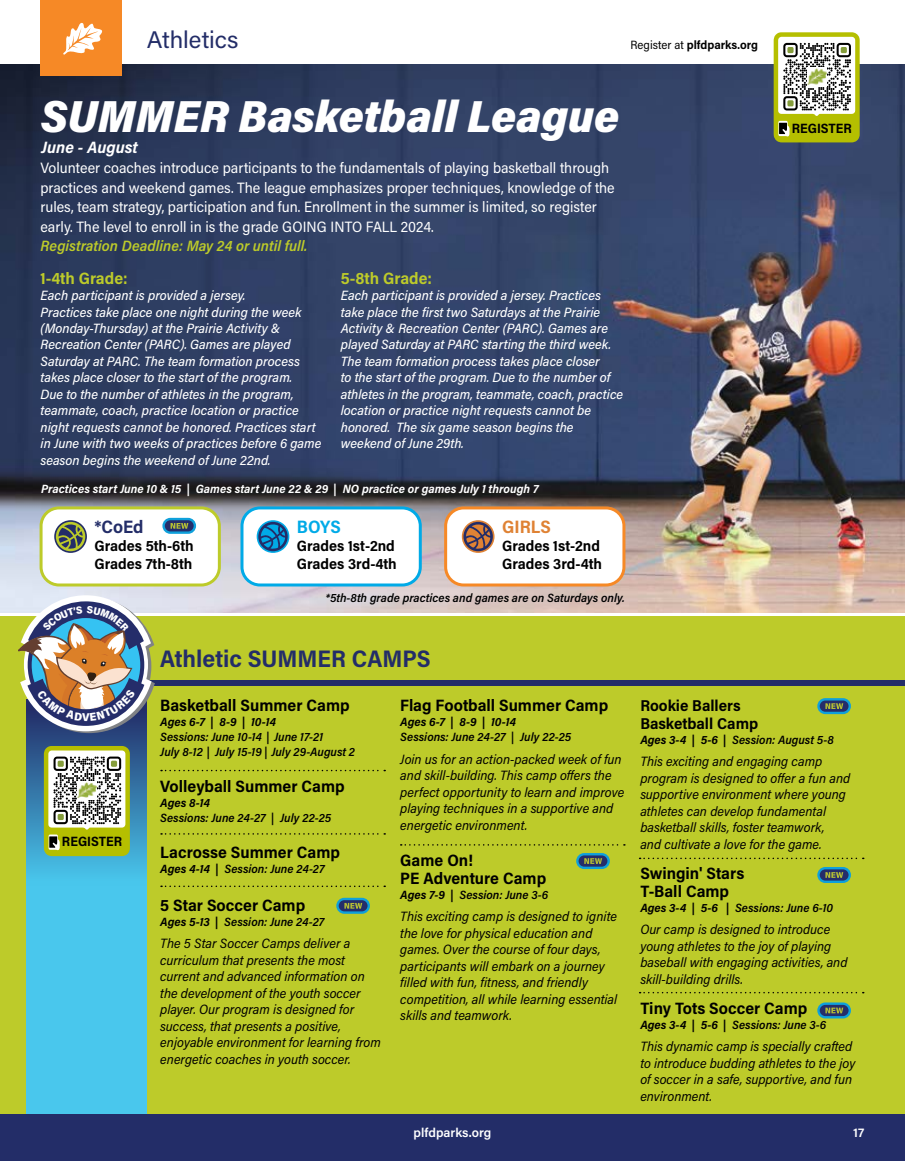
<style>
.page{position:relative;width:905px;height:1161px;background:#fff}
.page>*{position:absolute;margin:0;border:0;box-sizing:border-box;transform-origin:0 0}
.t1{font:italic 900 45px "Acumin Pro Semi Cond";color:#fff}
.t2{font:700 24px "Acumin Pro Semi Cond";color:#232d68}
.t3{font:24px "Acumin Pro";color:#232d68}
.t4{font:700 18px "Acumin Pro Semi Cond";letter-spacing:.005em;color:#df8234}
.t5{font:700 18px "Acumin Pro Semi Cond";color:#232d68}
.t6{font:700 18px "Acumin Pro Semi Cond";color:#00aae7}
.t7{font:700 16.5px/18px "Acumin Pro Semi Cond";color:#000}
.t8{font:700 16.5px "Acumin Pro Semi Cond";color:#bdcb2a}
.t9{font:italic 700 16.5px "Acumin Pro Semi Cond";color:#fff}
.t10{font:700 15.75px/18px "Acumin Pro Semi Cond";color:#000}
.t11{font:15px/19.5px "Acumin Pro Semi Cond";color:#fff}
.t12{font:700 15px/18px "Acumin Pro Semi Cond";color:#000}
.t13{font:italic 600 15px "Acumin Pro Semi Cond";color:#bdcb2a}
.t14{font:italic 13.5px/16.5px "Acumin Pro Semi Cond";color:#000}
.t15{font:italic 500 13.5px/16.5px "Acumin Pro Semi Cond";color:#fff}
.t16{font:13.5px "Acumin Variable Concept";color:#000}
.t17{font:600 12.75px "Acumin Pro";color:#fff}
.t18{font:italic 600 12px/15px "Acumin Pro Semi Cond";color:#000}
.t19{font:italic 700 12px "Acumin Pro Semi Cond";color:#fff}
.t20{font:italic 700 12px "Acumin Pro Semi Cond";color:#000}
.t21{font:700 12px "Acumin Pro Semi Cond";color:#000}
.s1{font-weight:400}
.s2{font-weight:700}
</style>
<div class="page">
<div style="left:0;top:616px;width:904px;height:510px;background:#bdcb2a"></div>
<img style="left:0;top:64px;width:904px;height:549px">
<div style="left:40px;top:0;width:82px;height:76px;background:#f68926"></div>
<svg style="left:63px;top:23px;width:39px;height:32px"></svg>
<div style="left:141px;top:681px;width:763px;height:5px;background:#232d68"></div>
<div style="left:26px;top:886px;width:120px;height:228px;background:#49c7ed"></div>
<div style="left:242px;top:508px;width:178px;height:77px;background:#fff;border-radius:18px"></div>
<div style="left:240px;top:506px;width:182px;height:80px;border:3px solid #00aae7;border-radius:18px"></div>
<svg style="left:257px;top:520px;width:32px;height:33px"></svg>
<svg style="left:258px;top:522px;width:30px;height:29px"></svg>
<div style="left:445px;top:508px;width:179px;height:77px;background:#fff;border-radius:18px"></div>
<div style="left:444px;top:506px;width:181px;height:80px;border:3px solid #f68926;border-radius:18px"></div>
<svg style="left:462px;top:520px;width:32px;height:33px"></svg>
<svg style="left:463px;top:522px;width:30px;height:29px"></svg>
<svg style="left:161px;top:770px;width:224px;height:1px"></svg>
<svg style="left:161px;top:833px;width:224px;height:2px"></svg>
<svg style="left:161px;top:886px;width:224px;height:1px"></svg>
<svg style="left:401px;top:844px;width:224px;height:2px"></svg>
<svg style="left:639px;top:858px;width:224px;height:1px"></svg>
<svg style="left:639px;top:992px;width:224px;height:1px"></svg>
<div style="left:818px;top:699px;width:31px;height:14px;background:#252d6a;border-radius:7px"></div>
<div style="left:817px;top:698px;width:33px;height:16px;border:2px solid #0fa0db;border-radius:7px"></div>
<svg style="left:825px;top:703px;width:18px;height:6px"></svg>
<div style="left:337px;top:899px;width:32px;height:14px;background:#252d6a;border-radius:7px"></div>
<div style="left:336px;top:898px;width:34px;height:16px;border:2px solid #0fa0db;border-radius:7px"></div>
<svg style="left:344px;top:903px;width:18px;height:6px"></svg>
<div style="left:577px;top:854px;width:31px;height:14px;background:#252d6a;border-radius:7px"></div>
<div style="left:576px;top:853px;width:33px;height:16px;border:2px solid #0fa0db;border-radius:7px"></div>
<svg style="left:584px;top:858px;width:18px;height:6px"></svg>
<div style="left:818px;top:868px;width:31px;height:14px;background:#252d6a;border-radius:7px"></div>
<div style="left:817px;top:867px;width:33px;height:16px;border:2px solid #0fa0db;border-radius:7px"></div>
<svg style="left:825px;top:872px;width:18px;height:6px"></svg>
<svg style="left:818px;top:1004px;width:31px;height:13px"></svg>
<div style="left:817px;top:1002px;width:33px;height:16px;border:2px solid #0fa0db;border-radius:7px"></div>
<svg style="left:825px;top:1008px;width:18px;height:5px"></svg>
<div style="left:0;top:1114px;width:904px;height:47px;background:#232d68"></div>
<div style="left:41px;top:508px;width:178px;height:77px;background:#fff;border-radius:18px"></div>
<div style="left:40px;top:506px;width:181px;height:80px;border:3px solid #bdcb2a;border-radius:18px"></div>
<svg style="left:54px;top:520px;width:33px;height:33px"></svg>
<svg style="left:56px;top:522px;width:29px;height:29px"></svg>
<div style="left:164px;top:519px;width:31px;height:14px;background:#252d6a;border-radius:7px"></div>
<div style="left:162px;top:518px;width:34px;height:16px;border:2px solid #0fa0db;border-radius:7px"></div>
<svg style="left:170px;top:523px;width:18px;height:6px"></svg>
<svg style="left:773px;top:32px;width:86px;height:110px"></svg>
<img style="left:807px;top:67px;width:19px;height:19px">
<svg style="left:18px;top:595px;width:137px;height:291px"></svg>
<h2 class="t3" style="left:147px;top:23px;width:93px">Athletics</h2>
<p class="t21" style="left:630px;top:36px;width:129px"><span class="s1">Register at</span> plfdparks.org</p>
<h1 class="t1" style="left:40px;top:85px;width:580px">SUMMER Basketball League</h1>
<p class="t9" style="left:41px;top:136px;width:98px">June - August</p>
<p class="t11" style="left:40px;top:158px;width:575px">Volunteer coaches introduce participants to the fundamentals of playing basketball through practices and weekend games. The league emphasizes proper techniques, knowledge of the rules, team strategy, participation and fun. Enrollment in the summer is limited, so register early. The level to enroll in is the grade GOING INTO FALL 2024.</p>
<p class="t13" style="left:40px;top:235px;width:268px">Registration Deadline: May 24 or until full.</p>
<p class="t8" style="left:40px;top:266px;width:89px">1-4th Grade:</p>
<p class="t15" style="left:40px;top:286px;width:282px">Each participant is provided a jersey.<br>Practices take place one night during the week (Monday-Thursday) at the Prairie Activity &amp; Recreation Center (PARC). Games are played Saturday at PARC. The team formation process takes place closer to the start of the program.<br>Due to the number of athletes in the program, teammate, coach, practice location or practice night requests cannot be honored. Practices start in June with two weeks of practices before 6 game season begins the weekend of June 22nd.</p>
<p class="t8" style="left:341px;top:266px;width:93px">5-8th Grade:</p>
<p class="t15" style="left:341px;top:286px;width:284px">Each participant is provided a jersey. Practices take place the first two Saturdays at the Prairie Activity &amp; Recreation Center (PARC). Games are played Saturday at PARC starting the third week.<br>The team formation process takes place closer<br>to the start of the program. Due to the number of athletes in the program, teammate, coach, practice location or practice night requests cannot be honored. The six game season begins the weekend of June 29th.</p>
<p class="t19" style="left:41px;top:480px;width:499px">Practices start June 10 &amp; 15 | Games start June 22 &amp; 29 | NO practice or games July 1 through 7</p>
<h3 class="t5" style="left:94px;top:515px;width:51px">*CoEd</h3>
<p class="t12" style="left:94px;top:537px;width:101px">Grades 5th-6th<br>Grades 7th-8th</p>
<h3 class="t6" style="left:297px;top:515px;width:45px">BOYS</h3>
<p class="t12" style="left:297px;top:537px;width:101px">Grades 1st-2nd<br>Grades 3rd-4th</p>
<h3 class="t4" style="left:502px;top:515px;width:50px">GIRLS</h3>
<p class="t12" style="left:502px;top:537px;width:101px">Grades 1st-2nd<br>Grades 3rd-4th</p>
<p class="t18" style="left:325px;top:590px;width:300px">*5th-8th grade practices and games are on Saturdays only.</p>
<h2 class="t2" style="left:160px;top:642px;width:272px">Athletic SUMMER CAMPS</h2>
<p class="t16" style="left:791px;top:119px;width:62px">REGISTER</p>
<p class="t16" style="left:62px;top:832px;width:62px">REGISTER</p>
<p class="t7" style="left:160px;top:696px;width:191px">Basketball Summer Camp</p>
<p class="t20" style="left:160px;top:713px;width:117px">Ages 6-7 | 8-9 | 10-14</p>
<p class="t18" style="left:160px;top:729px;width:196px">Sessions: June 10-14 | June 17-21<br>July 8-12 | July 15-19 | July 29-August 2</p>
<p class="t7" style="left:160px;top:777px;width:186px">Volleyball Summer Camp</p>
<p class="t20" style="left:160px;top:794px;width:51px">Ages 8-14</p>
<p class="t18" style="left:160px;top:810px;width:172px">Sessions: June 24-27 | July 22-25</p>
<p class="t7" style="left:160px;top:843px;width:181px">Lacrosse Summer Camp</p>
<p class="t18" style="left:160px;top:861px;width:166px"><span class="s2">Ages 4-14 |</span> Session: June 24-27</p>
<p class="t7" style="left:160px;top:895px;width:146px">5 Star Soccer Camp</p>
<p class="t18" style="left:160px;top:913px;width:166px"><span class="s2">Ages 5-13 |</span> Session: June 24-27</p>
<p class="t14" style="left:160px;top:935px;width:222px">The 5 Star Soccer Camps deliver a curriculum that presents the most current and advanced information on the development of the youth soccer player. Our program is designed for success, that presents a positive, enjoyable environment for learning from energetic coaches in youth soccer.</p>
<p class="t7" style="left:400px;top:696px;width:209px">Flag Football Summer Camp</p>
<p class="t20" style="left:400px;top:713px;width:117px">Ages 6-7 | 8-9 | 10-14</p>
<p class="t18" style="left:400px;top:729px;width:172px">Sessions: June 24-27 | July 22-25</p>
<p class="t14" style="left:400px;top:750px;width:226px">Join us for an action-packed week of fun and skill-building. This camp offers the perfect opportunity to learn and improve playing techniques in a supportive and energetic environment.</p>
<p class="t7" style="left:400px;top:850px;width:147px">Game On!<br>PE Adventure Camp</p>
<p class="t18" style="left:400px;top:886px;width:149px"><span class="s2">Ages 7-9 |</span> Session: June 3-6</p>
<p class="t14" style="left:400px;top:908px;width:218px">This exciting camp is designed to ignite the love for physical education and games. Over the course of four days, participants will embark on a journey filled with fun, fitness, and friendly competition, all while learning essential skills and teamwork.</p>
<p class="t10" style="left:640px;top:695px;width:119px">Rookie Ballers<br>Basketball Camp</p>
<p class="t18" style="left:640px;top:731px;width:195px"><span class="s2">Ages 3-4 | 5-6 |</span> Session: August 5-8</p>
<p class="t14" style="left:640px;top:753px;width:211px">This exciting and engaging camp program is designed to offer a fun and supportive environment where young athletes can develop fundamental basketball skills, foster teamwork,<br>and cultivate a love for the game.</p>
<p class="t7" style="left:640px;top:863px;width:105px">Swingin' Stars<br>T-Ball Camp</p>
<p class="t18" style="left:640px;top:899px;width:194px"><span class="s2">Ages 3-4 | 5-6 |</span> Sessions: June 6-10</p>
<p class="t14" style="left:640px;top:921px;width:209px">Our camp is designed to introduce young athletes to the joy of playing baseball with engaging activities, and skill-building drills.</p>
<p class="t7" style="left:640px;top:998px;width:169px">Tiny Tots Soccer Camp</p>
<p class="t18" style="left:640px;top:1016px;width:187px"><span class="s2">Ages 3-4 | 5-6 |</span> Sessions: June 3-6</p>
<p class="t14" style="left:640px;top:1038px;width:217px">This dynamic camp is specially crafted to introduce budding athletes to the joy of soccer in a safe, supportive, and fun environment.</p>
<p class="t17" style="left:413px;top:1124px;width:79px">plfdparks.org</p>
<p class="t17" style="left:853px;top:1123px;width:13px">17</p>
</div>
